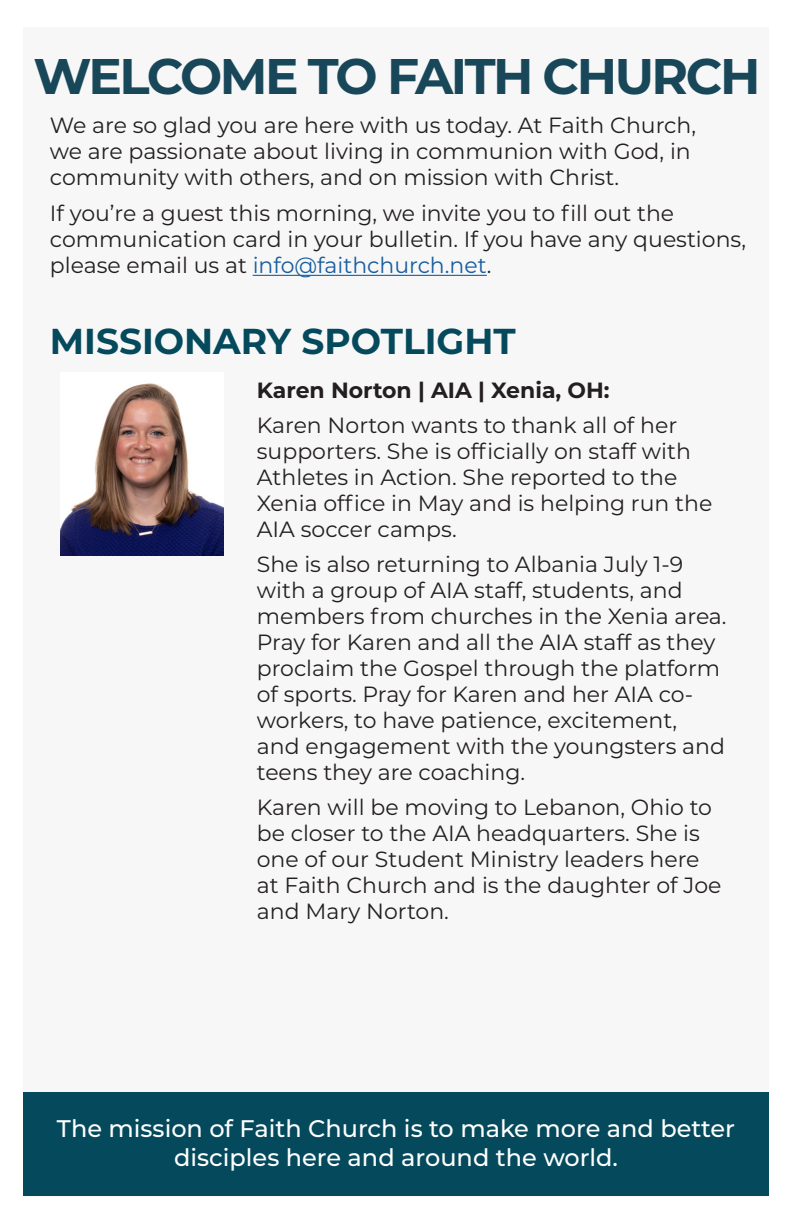
<style>
.page{position:relative;width:792px;height:1224px;background:#fff}
.page>*{position:absolute;margin:0;border:0;box-sizing:border-box;transform-origin:0 0}
.t1{font:700 50px "Montserrat";letter-spacing:-.05em;color:#174759}
.t2{font:700 36px "Montserrat";color:#054a5c}
.t3{font:500 24px/28.8px "Montserrat";color:#fff;text-align:center}
.t4{font:22px/26px "Montserrat";color:#231f20}
.t5{font:700 22px "Montserrat";color:#231f20}
.s1{color:#175d9e}
</style>
<div class="page">
<div style="left:23px;top:27px;width:746px;height:1170px;background:#f7f7f8"></div>
<div style="left:23px;top:1092px;width:746px;height:104px;background:#054a5c"></div>
<hr style="left:253px;top:275px;width:234px;height:1px;background:#175d9e">
<img style="left:61px;top:383px;width:162px;height:172px">
<p class="t1" style="left:34px;top:41px;width:728px">WELCOME TO FAITH CHURCH</p>
<p class="t4" style="left:50px;top:111px;width:648px">We are so glad you are here with us today. At Faith Church, we are passionate about living in communion with God, in community with others, and on mission with Christ.</p>
<p class="t4" style="left:50px;top:200px;width:698px">If you’re a guest this morning, we invite you to fill out the communication card in your bulletin. If you have any questions, please email us at <span class="s1">info@faithchurch.net</span>.</p>
<p class="t2" style="left:50px;top:315px;width:467px">MISSIONARY SPOTLIGHT</p>
<p class="t5" style="left:257px;top:375px;width:354px">Karen Norton | AIA | Xenia, OH:</p>
<p class="t4" style="left:257px;top:412px;width:457px">Karen Norton wants to thank all of her supporters. She is officially on staff with Athletes in Action. She reported to the Xenia office in May and is helping run the AIA soccer camps.</p>
<p class="t4" style="left:257px;top:551px;width:471px">She is also returning to Albania July 1-9 with a group of AIA staff, students, and members from churches in the Xenia area.<br>Pray for Karen and all the AIA staff as they proclaim the Gospel through the platform of sports. Pray for Karen and her AIA co&shy;workers, to have patience, excitement,<br>and engagement with the youngsters and teens they are coaching.</p>
<p class="t4" style="left:257px;top:794px;width:466px">Karen will be moving to Lebanon, Ohio to be closer to the AIA headquarters. She is one of our Student Ministry leaders here at Faith Church and is the daughter of Joe and Mary Norton.</p>
<p class="t3" style="left:57px;top:1113px;width:680px">The mission of Faith Church is to make more and better disciples here and around the world.</p>
</div>
